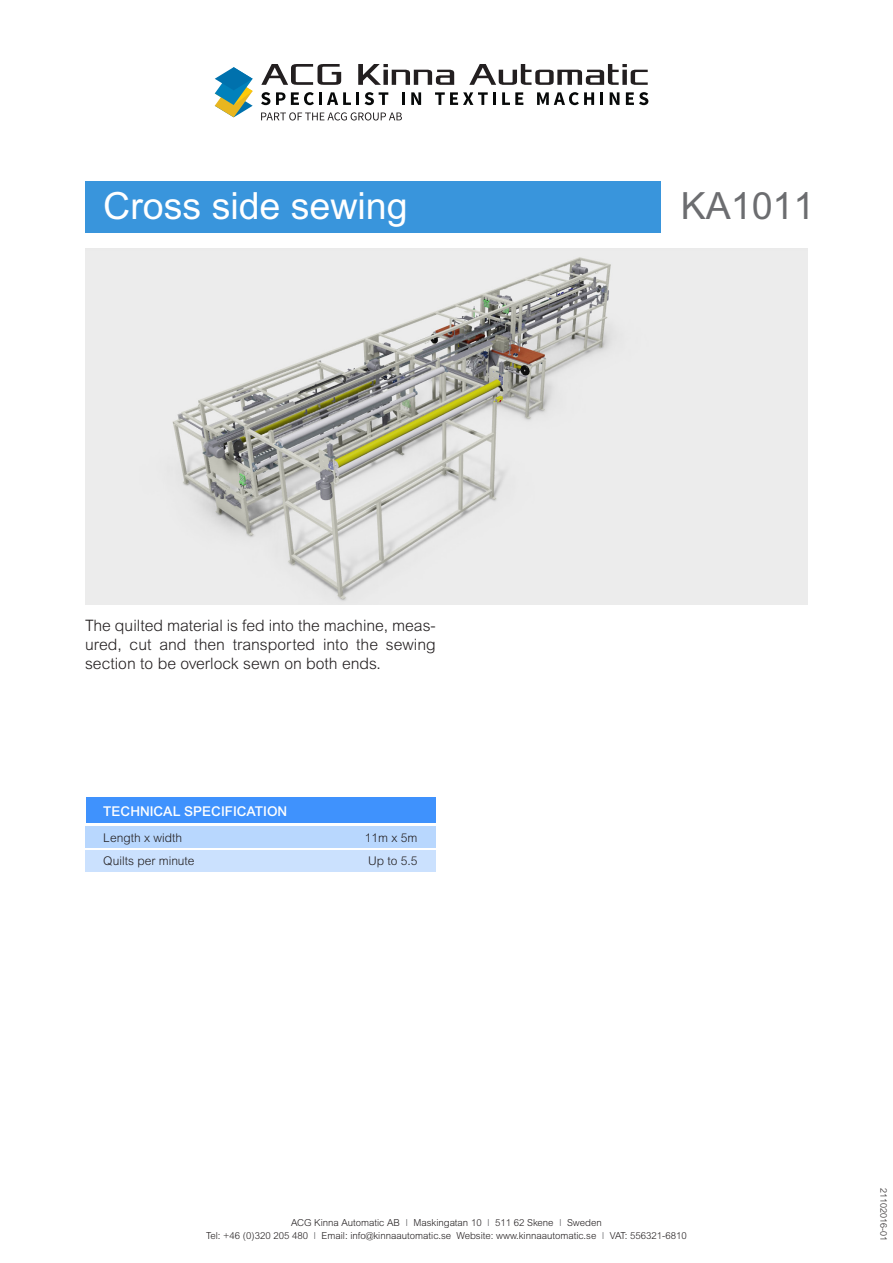
<style>
.page{position:relative;width:893px;height:1263px;background:#fff}
.page>*{position:absolute;margin:0;border:0;box-sizing:border-box;transform-origin:0 0}
.t1{font:37.5px "Arial";color:#fff}
.t2{font:37.5px "Arial";color:#6c6d70}
.t3{font:300 15.75px/18.9px "Arial";color:#231f20;text-align:justify}
.t4{font:500 13.5px "Arial";color:#fff}
.t5{font:300 12px "Arial";color:#231f20}
.t6{font:300 9.6px "Arial";color:#231f20}
.t7{font:300 9px "Arial";color:#231f20}
.s1{color:#6c6d70}
</style>
<div class="page">
<div style="left:85px;top:181px;width:575px;height:52px;background:#3995dc"></div>
<img style="left:85px;top:249px;width:723px;height:355px">
<svg style="left:261px;top:64px;width:80px;height:21px"></svg>
<svg style="left:358px;top:64px;width:96px;height:21px"></svg>
<svg style="left:469px;top:64px;width:179px;height:21px"></svg>
<svg style="left:261px;top:92px;width:9px;height:13px"></svg>
<svg style="left:276px;top:92px;width:9px;height:13px"></svg>
<svg style="left:291px;top:92px;width:68px;height:13px"></svg>
<svg style="left:365px;top:92px;width:23px;height:13px"></svg>
<svg style="left:402px;top:92px;width:3px;height:13px"></svg>
<svg style="left:411px;top:92px;width:10px;height:13px"></svg>
<svg style="left:435px;top:92px;width:61px;height:13px"></svg>
<svg style="left:502px;top:92px;width:21px;height:13px"></svg>
<svg style="left:537px;top:92px;width:57px;height:13px"></svg>
<svg style="left:600px;top:92px;width:3px;height:13px"></svg>
<svg style="left:610px;top:92px;width:9px;height:13px"></svg>
<svg style="left:626px;top:92px;width:22px;height:13px"></svg>
<svg style="left:261px;top:112px;width:141px;height:9px"></svg>
<svg style="left:215px;top:67px;width:38px;height:50px"></svg>
<div style="left:85px;top:826px;width:351px;height:22px;background:#b8d7fe"></div>
<div style="left:86px;top:797px;width:350px;height:26px;background:#3f92fd"></div>
<div style="left:85px;top:850px;width:351px;height:21px;background:#cbe1fe"></div>
<p class="t1" style="left:103px;top:185px;width:306px">Cross side sewing</p>
<p class="t2" style="left:681px;top:185px;width:135px">KA1011</p>
<p class="t3" style="left:85px;top:616px;width:352px">The quilted material is fed into the machine, meas&shy;ured, cut and then transported into the sewing section to be overlock sewn on both ends.</p>
<p class="t4" style="left:103px;top:803px;width:185px">TECHNICAL SPECIFICATION</p>
<p class="t5" style="left:103px;top:831px;width:80px">Length x width</p>
<p class="t5" style="left:103px;top:854px;width:93px">Quilts per minute</p>
<p class="t5" style="left:365px;top:831px;width:54px">11m x 5m</p>
<p class="t5" style="left:368px;top:854px;width:51px">Up to 5.5</p>
<p class="t6" style="left:291px;top:1217px;width:312px">ACG Kinna Automatic AB <span class="s1">I</span> Maskingatan 10 <span class="s1">I</span> 511 62 Skene <span class="s1">I</span> Sweden</p>
<p class="t6" style="left:206px;top:1230px;width:482px">Tel: +46 (0)320 205 480 <span class="s1">I</span> Email: info@kinnaautomatic.se Website: www.kinnaautomatic.se <span class="s1">I</span> VAT: 556321-6810</p>
<p class="t7" style="left:889px;top:1188px;width:55px;rotate:90deg">21102016-01</p>
</div>
